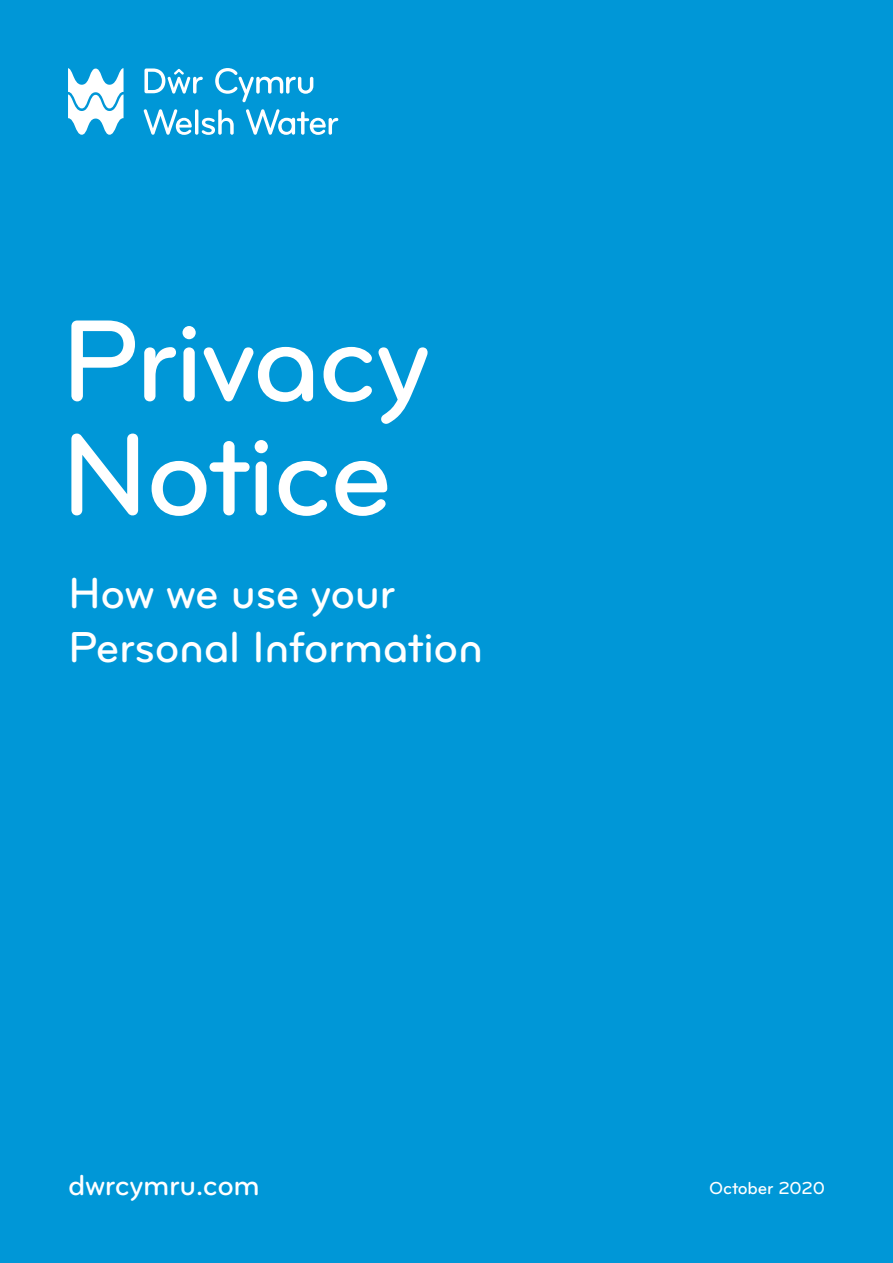
<style>
.page{position:relative;width:893px;height:1263px;background:#0097d7}
.page>*{position:absolute;margin:0;border:0;box-sizing:border-box;transform-origin:0 0}
.t1{font:120px/114px "Bryant Pro Medium Alternate";letter-spacing:-.025em;color:#fff}
.t2{font:45px/54px "Bryant Pro Medium Alternate";letter-spacing:-.01em;color:#fff}
.t3{font:30px "Bryant Pro Medium Alternate";letter-spacing:-.01em;color:#fff}
.t4{font:18px "Bryant Pro Medium Alternate";letter-spacing:-.01em;color:#fff}
</style>
<div class="page">
<svg style="left:68px;top:68px;width:56px;height:67px"></svg>
<svg style="left:144px;top:109px;width:48px;height:26px"></svg>
<hr style="left:195px;top:109px;width:3px;height:26px;background:#fff;border-radius:2px">
<svg style="left:202px;top:109px;width:32px;height:26px"></svg>
<svg style="left:246px;top:109px;width:92px;height:26px"></svg>
<svg style="left:144px;top:68px;width:59px;height:26px"></svg>
<svg style="left:215px;top:68px;width:98px;height:34px"></svg>
<h1 class="t1" style="left:61px;top:307px;width:371px">Privacy<br>Notice</h1>
<p class="t2" style="left:68px;top:567px;width:417px">How we use your<br>Personal Information</p>
<p class="t3" style="left:68px;top:1169px;width:193px">dwrcymru.com</p>
<p class="t4" style="left:709px;top:1179px;width:117px">October 2020</p>
</div>
